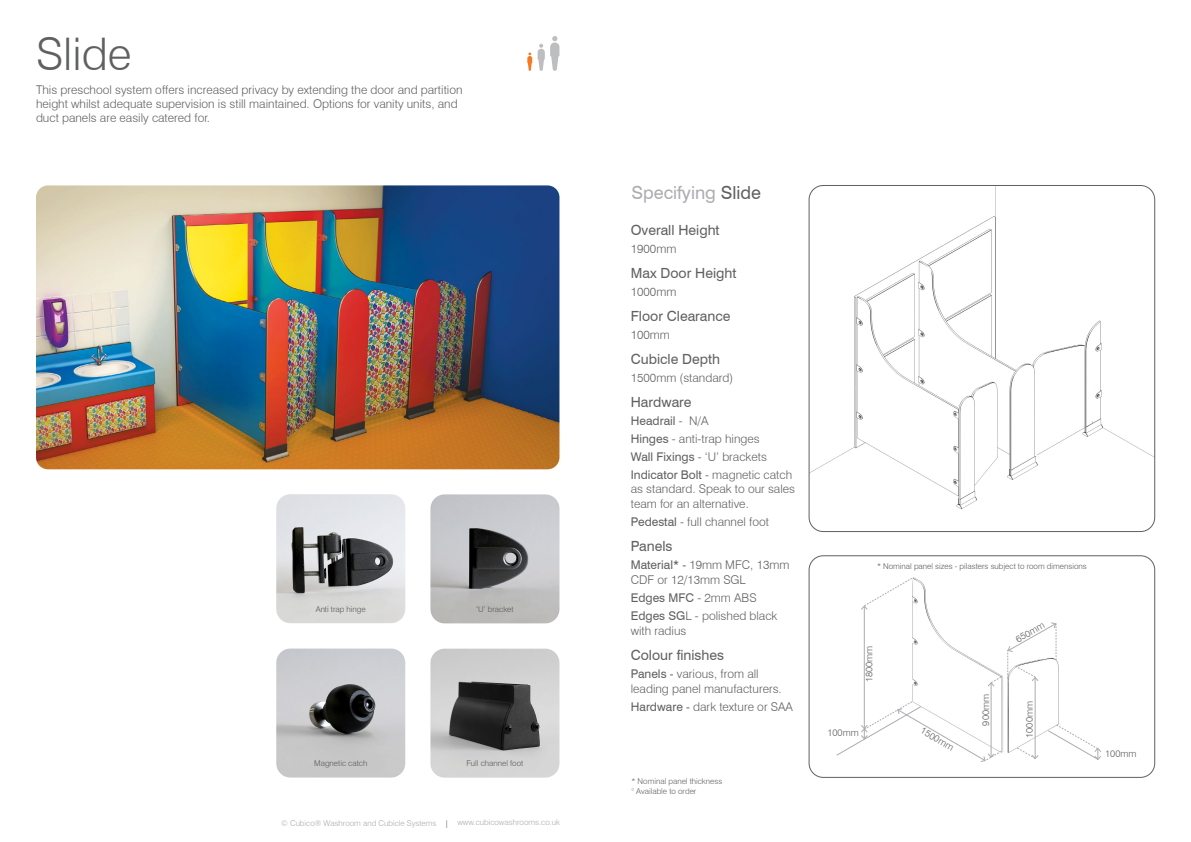
<style>
.page{position:relative;width:1191px;height:842px;background:#fff}
.page>*{position:absolute;margin:0;border:0;box-sizing:border-box;transform-origin:0 0}
.t1{font:300 45px "Swiss 721 BT";color:#5f6062}
.t2{font:18px "Swiss 721 BT";color:#aaacaf}
.t3{font:14px "Swiss 721 BT";color:#5f6062}
.t4{font:300 12px/18px "Swiss 721 BT";color:#5f6062}
.t5{font:300 9.6px "Swiss 721 BT";color:#5f6062}
.t6{font:300 8px "Swiss 721 BT";color:#58595b}
.t7{font:300 8px "Swiss 721 BT";color:#aaacaf}
.t8{font:300 8px/10px "Swiss 721 BT";color:#5f6062}
.s1{color:#5f6062}
.s2{font-weight:400}
</style>
<div class="page">
<img style="left:36px;top:185px;width:523px;height:284px">
<img style="left:809px;top:185px;width:345px;height:346px">
<div style="left:809px;top:185px;width:346px;height:347px;border:1px solid #5f6062;border-radius:14px"></div>
<img style="left:912px;top:577px;width:148px;height:179px">
<div style="left:809px;top:555px;width:346px;height:223px;border:1px solid #5f6062;border-radius:14px"></div>
<hr style="left:864px;top:606px;width:1px;height:122px;background:#aaacaf">
<svg style="left:1047px;top:724px;width:54px;height:36px"></svg>
<hr style="left:991px;top:683px;width:1px;height:74px;background:#aaacaf">
<svg style="left:861px;top:578px;width:51px;height:32px"></svg>
<hr style="left:1035px;top:677px;width:1px;height:81px;background:#aaacaf">
<svg style="left:1016px;top:747px;width:22px;height:12px"></svg>
<svg style="left:836px;top:701px;width:166px;height:61px"></svg>
<img style="left:430px;top:494px;width:129px;height:129px">
<img style="left:276px;top:494px;width:129px;height:129px">
<img style="left:430px;top:649px;width:129px;height:129px">
<img style="left:276px;top:648px;width:129px;height:129px">
<svg style="left:987px;top:622px;width:69px;height:64px"></svg>
<svg style="left:527px;top:36px;width:32px;height:35px"></svg>
<h1 class="t1" style="left:36px;top:27px;width:97px">Slide</h1>
<p class="t4" style="left:36px;top:83px;width:428px;line-height:14px">This preschool system offers increased privacy by extending the door and partition height whilst adequate supervision is still maintained. Options for vanity units, and duct panels are easily catered for.</p>
<p class="t6" style="left:316px;top:604px;width:52px">Anti trap hinge</p>
<p class="t6" style="left:476px;top:604px;width:39px">‘U’ bracket</p>
<p class="t6" style="left:314px;top:758px;width:55px">Magnetic catch</p>
<p class="t6" style="left:466px;top:758px;width:58px">Full channel foot</p>
<p class="t7" style="left:281px;top:818px;width:156px">© Cubico® Washroom and Cubicle Systems</p>
<p class="t7" style="left:457px;top:818px;width:104px">www.cubicowashrooms.co.uk</p>
<h2 class="t2" style="left:631px;top:182px;width:131px">Specifying <span class="s1">Slide</span></h2>
<p class="t3" style="left:631px;top:221px;width:90px">Overall Height</p>
<p class="t4" style="left:631px;top:239px;width:47px">1900mm</p>
<p class="t3" style="left:631px;top:264px;width:107px">Max Door Height</p>
<p class="t4" style="left:631px;top:282px;width:47px">1000mm</p>
<p class="t3" style="left:631px;top:307px;width:101px">Floor Clearance</p>
<p class="t4" style="left:631px;top:325px;width:41px">100mm</p>
<p class="t3" style="left:631px;top:350px;width:91px">Cubicle Depth</p>
<p class="t4" style="left:631px;top:368px;width:104px">1500mm (standard)</p>
<p class="t3" style="left:631px;top:393px;width:62px">Hardware</p>
<p class="t4" style="left:631px;top:411px;width:163px"><span class="s2">Headrail</span> - N/A<br><span class="s2">Hinges</span> - anti-trap hinges<br><span class="s2">Wall Fixings</span> - ‘U’ brackets<br><span class="s2">Indicator Bolt</span> - magnetic catch</p>
<p class="t4" style="left:631px;top:481px;width:166px;line-height:15px">as standard. Speak to our sales team for an alternative.</p>
<p class="t4" style="left:631px;top:513px;width:140px"><span class="s2">Pedestal</span> - full channel foot</p>
<p class="t3" style="left:631px;top:538px;width:43px">Panels</p>
<p class="t4" style="left:631px;top:557px;width:160px;line-height:15px"><span class="s2">Material* -</span> 19mm MFC, 13mm<br>CDF or 12/13mm SGL</p>
<p class="t4" style="left:631px;top:589px;width:148px"><span class="s2">Edges MFC</span> - 2mm ABS<br><span class="s2">Edges SG</span>L - polished black</p>
<p class="t4" style="left:631px;top:621px;width:57px">with radius</p>
<p class="t3" style="left:631px;top:646px;width:95px">Colour finishes</p>
<p class="t4" style="left:631px;top:666px;width:152px;line-height:15px"><span class="s2">Panels -</span> various, from all leading panel manufacturers.</p>
<p class="t4" style="left:631px;top:697px;width:164px"><span class="s2">Hardware -</span> dark texture or SAA</p>
<p class="t8" style="left:631px;top:776px;width:92px">* Nominal panel thickness ° Available to order</p>
<p class="t6" style="left:877px;top:561px;width:211px">* Nominal panel sizes - pilasters subject to room dimensions</p>
<p class="t5" style="left:863px;top:682px;width:38px;rotate:-90deg">1800mm</p>
<p class="t5" style="left:827px;top:727px;width:33px">100mm</p>
<p class="t5" style="left:924px;top:724px;width:38px;rotate:30deg">1500mm</p>
<p class="t5" style="left:980px;top:725px;width:33px;rotate:-90deg">900mm</p>
<p class="t5" style="left:1013px;top:635px;width:33px;rotate:-29deg">650mm</p>
<p class="t5" style="left:1023px;top:738px;width:38px;rotate:-90deg">1000mm</p>
<p class="t5" style="left:1105px;top:748px;width:33px">100mm</p>
</div>
